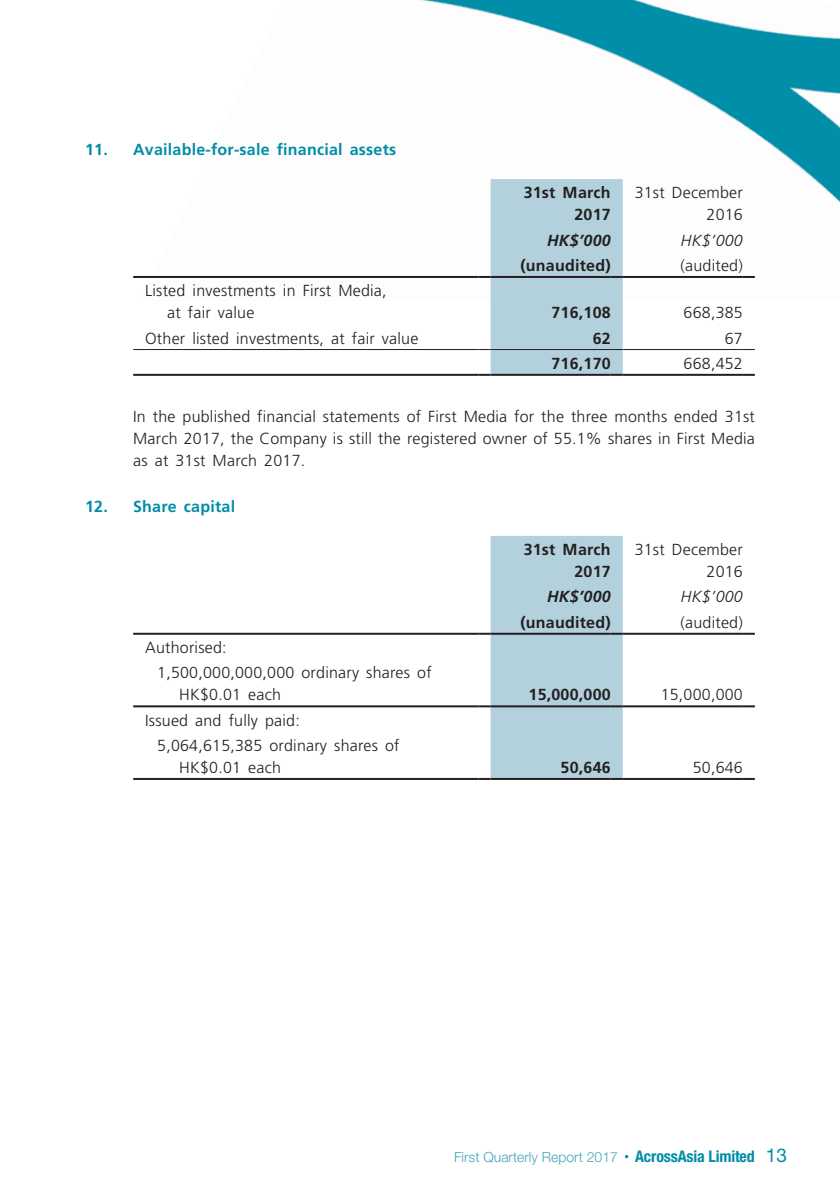
<style>
.page{position:relative;width:840px;height:1191px;background:#fff}
.page>*{position:absolute;margin:0;border:0;box-sizing:border-box;transform-origin:0 0}
._29_Table_Stub__Note{font:300 16px/22px "Frutiger LT Std";letter-spacing:.015em;color:#231f20}
._26___P2__Note{font:300 16px/22px "Frutiger LT Std";letter-spacing:.015em;color:#231f20;text-align:justify}
._02_Note_Text{font:300 16px/22px "Frutiger LT Std";letter-spacing:.015em;color:#231f20;text-align:right}
._02_Note_Text-2{font:700 16px/22px "Frutiger LT Std";letter-spacing:.015em;color:#231f20;text-align:right}
._17_H1__Note{font:700 16px "Frutiger LT Std";letter-spacing:.015em;color:#008da8}
._02_Note_Text-3{font:italic 700 16px "Frutiger LT Std";letter-spacing:.015em;color:#231f20}
._02_Note_Text-4{font:italic 300 16px "Frutiger LT Std";letter-spacing:.015em;color:#231f20}
.t1{font:300 14px "Helvetica Neue LT Std";color:#47a5bc}
.s1{font-weight:700;font-stretch:condensed;font-size:16px;color:#008da8}
.s2{font-weight:400;font-size:19px;color:#008da8}
</style>
<div class="page">
<img style="left:141px;top:0;width:698px;height:300px">
<hr style="left:133px;top:276px;width:345px;height:2px;background:#231f20">
<hr style="left:622px;top:276px;width:120px;height:2px;background:#231f20">
<svg style="left:742px;top:276px;width:12px;height:2px"></svg>
<hr style="left:133px;top:374px;width:345px;height:2px;background:#231f20">
<hr style="left:622px;top:374px;width:120px;height:2px;background:#231f20">
<svg style="left:742px;top:374px;width:12px;height:2px"></svg>
<hr style="left:133px;top:349px;width:345px;height:1px;background:#231f20">
<svg style="left:478px;top:179px;width:144px;height:197px;background:#b4d0db"></svg>
<hr style="left:622px;top:349px;width:120px;height:1px;background:#231f20">
<svg style="left:742px;top:349px;width:12px;height:1px"></svg>
<hr style="left:133px;top:633px;width:345px;height:2px;background:#231f20">
<hr style="left:622px;top:633px;width:120px;height:2px;background:#231f20">
<svg style="left:742px;top:633px;width:12px;height:2px"></svg>
<hr style="left:133px;top:705px;width:345px;height:2px;background:#231f20">
<hr style="left:622px;top:705px;width:120px;height:2px;background:#231f20">
<svg style="left:742px;top:705px;width:12px;height:2px"></svg>
<hr style="left:133px;top:778px;width:345px;height:2px;background:#231f20">
<svg style="left:478px;top:536px;width:144px;height:244px;background:#b6d1dc"></svg>
<hr style="left:622px;top:778px;width:120px;height:2px;background:#231f20">
<svg style="left:742px;top:778px;width:12px;height:2px"></svg>
<p class="_17_H1__Note" style="left:85px;top:140px;width:312px">11. Available-for-sale financial assets</p>
<p class="_29_Table_Stub__Note" style="left:167px;top:280px;width:221px;text-indent:-22px">Listed investments in First Media, at fair value</p>
<p class="_02_Note_Text-2" style="left:523px;top:182px;width:88px">31st March<br>2017</p>
<p class="_02_Note_Text" style="left:634px;top:182px;width:110px">31st December<br>2016</p>
<p class="_02_Note_Text-3" style="left:546px;top:231px;width:65px">HK$’000</p>
<p class="_02_Note_Text-4" style="left:680px;top:231px;width:63px">HK$’000</p>
<p class="_02_Note_Text-2" style="left:520px;top:254px;width:92px">(unaudited)</p>
<p class="_02_Note_Text" style="left:680px;top:255px;width:64px">(audited)</p>
<p class="_02_Note_Text-2" style="left:551px;top:302px;width:61px">716,108</p>
<p class="_02_Note_Text" style="left:683px;top:302px;width:61px">668,385</p>
<p class="_29_Table_Stub__Note" style="left:145px;top:327px;width:274px">Other listed investments, at fair value</p>
<p class="_02_Note_Text-2" style="left:592px;top:327px;width:20px">62</p>
<p class="_02_Note_Text" style="left:724px;top:327px;width:20px">67</p>
<p class="_02_Note_Text-2" style="left:551px;top:352px;width:61px">716,170</p>
<p class="_02_Note_Text" style="left:683px;top:352px;width:61px">668,452</p>
<p class="_26___P2__Note" style="left:133px;top:405px;width:623px">In the published financial statements of First Media for the three months ended 31st March 2017, the Company is still the registered owner of 55.1% shares in First Media as at 31st March 2017.</p>
<p class="_17_H1__Note" style="left:85px;top:497px;width:151px">12. Share capital</p>
<p class="_02_Note_Text-2" style="left:523px;top:538px;width:88px">31st March<br>2017</p>
<p class="_02_Note_Text" style="left:634px;top:539px;width:110px">31st December<br>2016</p>
<p class="_02_Note_Text-3" style="left:546px;top:587px;width:65px">HK$’000</p>
<p class="_02_Note_Text-4" style="left:680px;top:588px;width:63px">HK$’000</p>
<p class="_02_Note_Text-2" style="left:520px;top:611px;width:92px">(unaudited)</p>
<p class="_02_Note_Text" style="left:680px;top:611px;width:64px">(audited)</p>
<p class="_29_Table_Stub__Note" style="left:145px;top:637px;width:83px">Authorised:</p>
<p class="_29_Table_Stub__Note" style="left:179px;top:662px;width:254px;text-indent:-22px">1,500,000,000,000 ordinary shares of<br>HK$0.01 each</p>
<p class="_02_Note_Text-2" style="left:528px;top:684px;width:84px">15,000,000</p>
<p class="_02_Note_Text" style="left:660px;top:684px;width:84px">15,000,000</p>
<p class="_29_Table_Stub__Note" style="left:145px;top:709px;width:156px">Issued and fully paid:</p>
<p class="_29_Table_Stub__Note" style="left:179px;top:734px;width:222px;text-indent:-22px">5,064,615,385 ordinary shares of<br>HK$0.01 each</p>
<p class="_02_Note_Text-2" style="left:560px;top:756px;width:52px">50,646</p>
<p class="_02_Note_Text" style="left:692px;top:756px;width:52px">50,646</p>
<p class="t1" style="left:454px;top:1148px;width:334px">First Quarterly Report 2017 <span class="s1">AcrossAsia Limited</span> <span class="s2">13</span></p>
</div>
